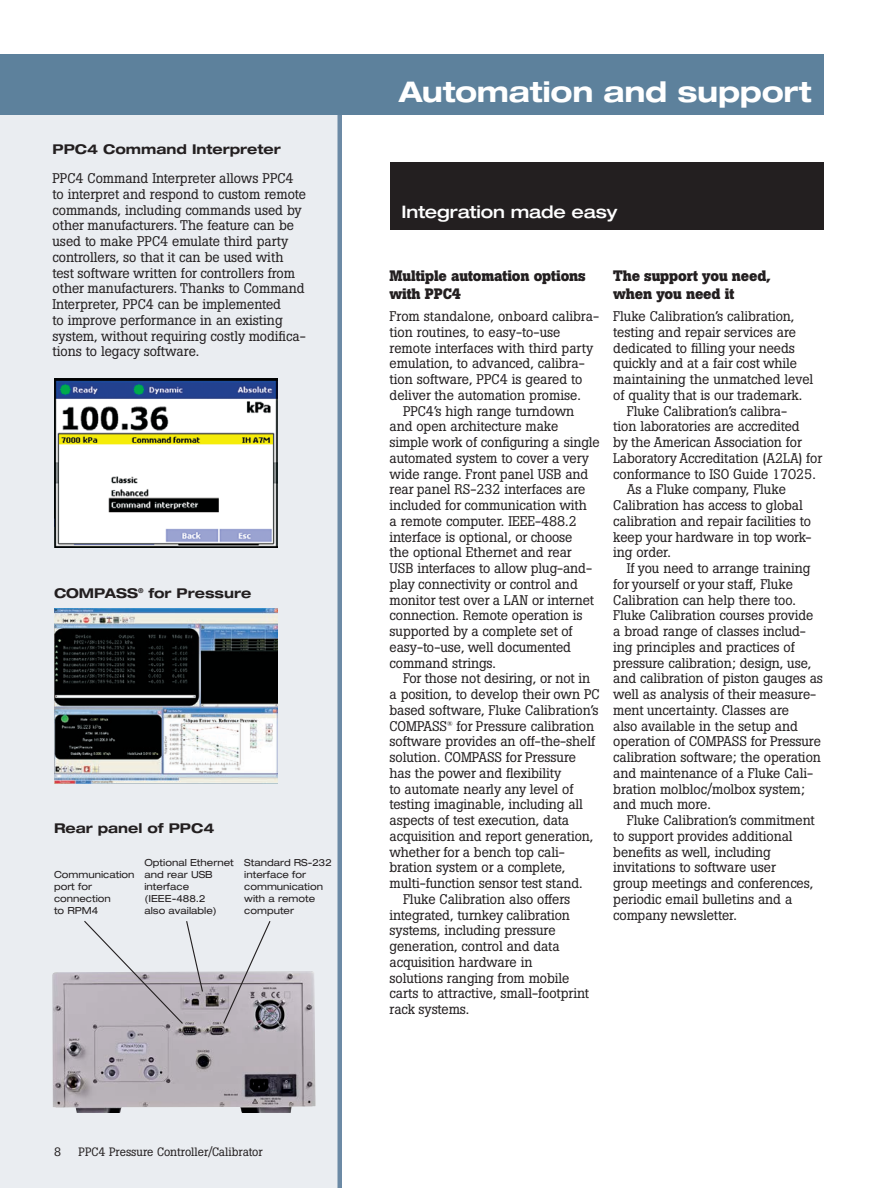
<style>
.page{position:relative;width:891px;height:1188px;background:#fff}
.page>*{position:absolute;margin:0;border:0;box-sizing:border-box;transform-origin:0 0}
.Page_headlines_rev{font:700 expanded 28.5px "Helvetica Neue LT Std";letter-spacing:-.01em;color:#fff}
.Page_Subheads_rev{font:500 expanded 17.25px "Helvetica Neue LT Std";letter-spacing:-.01em;color:#fff}
.Body_subheads{font:700 15px/17.2px "Boton Pro";letter-spacing:-.01em;color:#231f20}
.Body_Copy{font:13.8px/15.8px "Boton Pro";letter-spacing:-.005em;color:#231f20}
.Body_1st_paragraph{font:13.8px/15.8px "Boton Pro";color:#231f20}
.Page_Subheads_2{font:700 expanded 13.5px "Helvetica Neue LT Std";color:#231f20}
.Page_footer{font:12px "Boton Pro";color:#231f20}
.Photo_callouts_sm{font:expanded 9.75px/12px "Helvetica Neue LT Std";color:#231f20}
</style>
<div class="page">
<div style="left:0;top:114px;width:338px;height:1074px;background:#eaedf1"></div>
<img style="left:52px;top:971px;width:264px;height:142px">
<div style="left:390px;top:162px;width:434px;height:68px;background:#231f20"></div>
<hr style="left:338px;top:114px;width:4px;height:1074px;background:#6c8aa5">
<svg style="left:222px;top:921px;width:49px;height:104px"></svg>
<img style="left:54px;top:378px;width:224px;height:170px">
<img style="left:54px;top:609px;width:224px;height:174px">
<div style="left:0;top:54px;width:824px;height:60px;background:#5d819c"></div>
<svg style="left:83px;top:921px;width:121px;height:104px"></svg>
<p class="Page_Subheads_2" style="left:52px;top:141px;width:230px">PPC4 Command Interpreter</p>
<p class="Body_1st_paragraph" style="left:52px;top:171px;width:255px">PPC4 Command Interpreter allows PPC4 to interpret and respond to custom remote commands, including commands used by other manufacturers. The feature can be used to make PPC4 emulate third party controllers, so that it can be used with test software written for controllers from other manufacturers. Thanks to Command Interpreter, PPC4 can be implemented<br>to improve performance in an existing system, without requiring costly modifica&shy;tions to legacy software.</p>
<p class="Page_Subheads_2" style="left:54px;top:584px;width:199px">COMPASS<sup>®</sup> for Pressure</p>
<p class="Page_Subheads_2" style="left:54px;top:820px;width:162px">Rear panel of PPC4</p>
<p class="Photo_callouts_sm" style="left:54px;top:868px;width:82px">Communication port for connection<br>to RPM4</p>
<p class="Photo_callouts_sm" style="left:144px;top:857px;width:91px">Optional Ethernet and rear USB interface (IEEE-488.2<br>also available)</p>
<p class="Photo_callouts_sm" style="left:244px;top:857px;width:89px">Standard RS-232 interface for communication with a remote computer</p>
<p class="Page_footer" style="left:54px;top:1144px;width:8px">8</p>
<p class="Page_footer" style="left:79px;top:1144px;width:186px">PPC4 Pressure Controller/Calibrator</p>
<p class="Page_footer" style="left:72px;top:1144px;width:90px">Fluke Calibration</p>
<p class="Page_headlines_rev" style="left:399px;top:74px;width:414px">Automation and support</p>
<p class="Page_Subheads_rev" style="left:402px;top:201px;width:217px">Integration made easy</p>
<p class="Body_subheads" style="left:390px;top:267px;width:198px">Multiple automation options with PPC4</p>
<p class="Body_1st_paragraph" style="left:390px;top:308px;width:211px">From standalone, onboard calibra&shy;tion routines, to easy-to-use remote interfaces with third party emulation, to advanced, calibra&shy;tion software, PPC4 is geared to deliver the automation promise.</p>
<p class="Body_Copy" style="left:390px;top:403px;width:212px;text-indent:14px">PPC4’s high range turndown and open architecture make simple work of configuring a single automated system to cover a very wide range. Front panel USB and rear panel RS-232 interfaces are included for communication with<br>a remote computer. IEEE-488.2 interface is optional, or choose<br>the optional Ethernet and rear<br>USB interfaces to allow plug-and&shy;play connectivity or control and monitor test over a LAN or internet connection. Remote operation is supported by a complete set of easy-to-use, well documented command strings.</p>
<p class="Body_Copy" style="left:390px;top:671px;width:212px;text-indent:14px">For those not desiring, or not in a position, to develop their own PC based software, Fluke Calibration’s COMPASS<sup>®</sup> for Pressure calibration software provides an off-the-shelf solution. COMPASS for Pressure has the power and flexibility<br>to automate nearly any level of testing imaginable, including all aspects of test execution, data acquisition and report generation, whether for a bench top cali&shy;bration system or a complete, multi-function sensor test stand.</p>
<p class="Body_Copy" style="left:390px;top:891px;width:201px;text-indent:14px">Fluke Calibration also offers integrated, turnkey calibration systems, including pressure generation, control and data acquisition hardware in solutions ranging from mobile carts to attractive, small-footprint rack systems.</p>
<p class="Body_subheads" style="left:613px;top:267px;width:159px">The support you need, when you need it</p>
<p class="Body_1st_paragraph" style="left:613px;top:308px;width:202px">Fluke Calibration’s calibration, testing and repair services are dedicated to filling your needs quickly and at a fair cost while maintaining the unmatched level of quality that is our trademark.</p>
<p class="Body_Copy" style="left:613px;top:403px;width:211px;text-indent:14px">Fluke Calibration’s calibra-<br>tion laboratories are accredited<br>by the American Association for Laboratory Accreditation (A2LA) for conformance to ISO Guide 17025.</p>
<p class="Body_Copy" style="left:613px;top:482px;width:200px;text-indent:14px">As a Fluke company, Fluke<br>Calibration has access to global calibration and repair facilities to keep your hardware in top work&shy;ing order.</p>
<p class="Body_Copy" style="left:613px;top:560px;width:211px;text-indent:14px">If you need to arrange training for yourself or your staff, Fluke<br>Calibration can help there too.<br>Fluke Calibration courses provide a broad range of classes includ&shy;ing principles and practices of pressure calibration; design, use, and calibration of piston gauges as well as analysis of their measure&shy;ment uncertainty. Classes are<br>also available in the setup and operation of COMPASS for Pressure calibration software; the operation and maintenance of a Fluke Cali&shy;bration molbloc/molbox system; and much more.</p>
<p class="Body_Copy" style="left:613px;top:812px;width:203px;text-indent:14px">Fluke Calibration’s commitment to support provides additional benefits as well, including invitations to software user<br>group meetings and conferences, periodic email bulletins and a company newsletter.</p>
</div>
